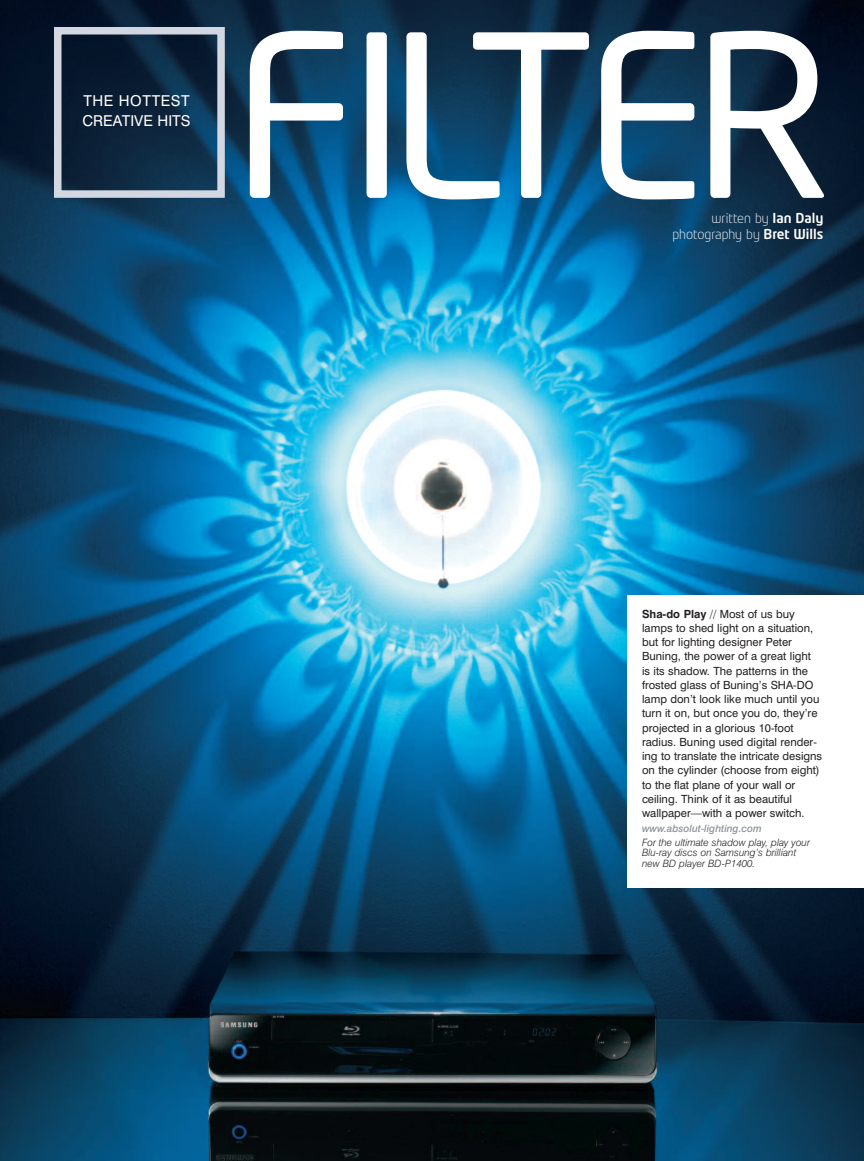
<style>
.page{position:relative;width:864px;height:1161px;background:#fff}
.page>*{position:absolute;margin:0;border:0;box-sizing:border-box;transform-origin:0 0}
.t1{font:222.75px "Neo Tech Alt";letter-spacing:-.06em;color:#fff}
.t2{font:15px/19.5px "Swiss 721 BT";color:#fff}
.t3{font:300 13.5px/16.2px "Neo Tech Alt";color:#fff;text-align:right}
.t4{font:11.25px/14.2px "Swiss 721 BT";color:#231f20}
.t5{font:italic 300 10.2px/10.5px "Swiss 721 BT";color:#231f20}
.t6{font:italic 500 10.2px "Swiss 721 BT";color:#8a969a}
.s1{font-weight:500}
.s2{font-weight:700}
.s3{font-weight:300}
</style>
<div class="page">
<img style="left:0;top:0;width:864px;height:1161px">
<div style="left:627px;top:595px;width:237px;height:293px;background:#fff"></div>
<div style="left:54px;top:27px;width:171px;height:171px;border:8px solid #d3d7e1"></div>
<h2 class="t2" style="left:83px;top:92px;width:109px">THE HOTTEST<br>CREATIVE HITS</h2>
<h1 class="t1" style="left:232px;top:32px;width:601px">FILTER</h1>
<p class="t3" style="left:672px;top:211px;width:153px">written by <span class="s1">Ian Daly </span>photography by <span class="s1">Bret Wills</span></p>
<p class="t4" style="left:642px;top:608px;width:182px"><span class="s2">Sha-do Play</span> <span class="s3">//</span> Most of us buy lamps to shed light on a situation, but for lighting designer Peter Buning, the power of a great light<br>is its shadow. The patterns in the frosted glass of Buning’s SHA-DO lamp don’t look like much until you turn it on, but once you do, they’re projected in a glorious 10-foot radius. Buning used digital render&shy;ing to translate the intricate designs on the cylinder (choose from eight) to the flat plane of your wall or ceiling. Think of it as beautiful wallpaper—with a power switch.</p>
<p class="t6" style="left:642px;top:825px;width:121px">www.absolut-lighting.com</p>
<p class="t5" style="left:642px;top:838px;width:169px">For the ultimate shadow play, play your<br>Blu-ray discs on Samsung’s brilliant new BD player BD-P1400.</p>
</div>
